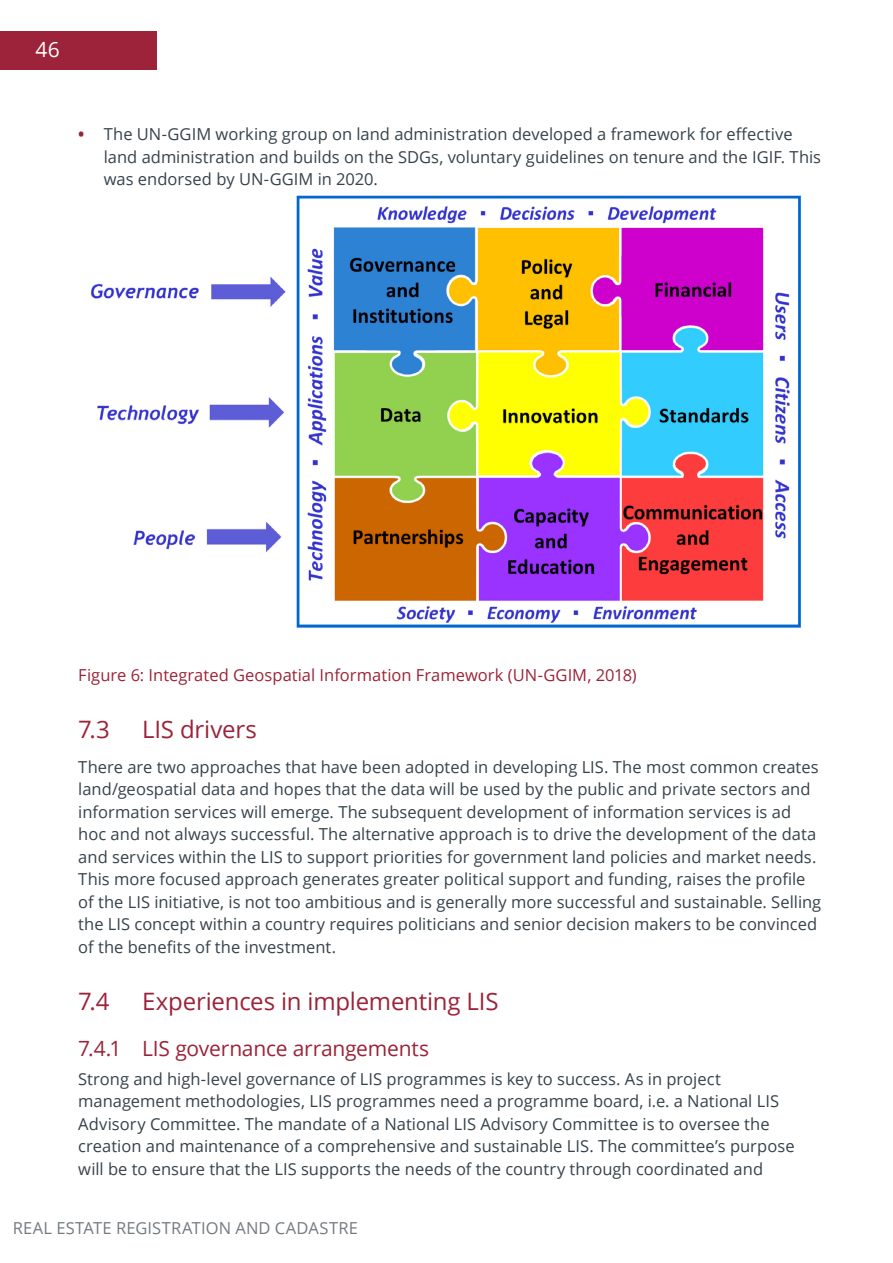
<style>
.page{position:relative;width:893px;height:1263px;background:#fff}
.page>*{position:absolute;margin:0;border:0;box-sizing:border-box;transform-origin:0 0}
.Heading_2{font:24px "Open Sans";letter-spacing:-.01em;color:#9c2339}
.Heading_3{font:21px "Open Sans";letter-spacing:-.01em;color:#9c2339}
.Body_Text{font:21px "Open Sans";color:#fff}
.Body_Text-2{font:16.5px/22.5px "Open Sans";color:#36424a}
.Heading_4_caption{font:16.5px "Open Sans";color:#9c2339}
.Publication_footer{font:16.5px "Open Sans";letter-spacing:.01em;color:#727b80}
.Body_Text-3{font:13.5px "Open Sans";color:#fff}
.s1{font-weight:700;color:#9c2339}
</style>
<div class="page">
<img style="left:91px;top:195px;width:710px;height:433px">
<div style="left:0;top:31px;width:157px;height:39px;background:#9c2339"></div>
<p class="Body_Text" style="left:35px;top:35px;width:26px">46</p>
<p class="Body_Text-3" style="left:35px;top:42px;width:14px">IP</p>
<p class="Body_Text-2" style="left:104px;top:123px;width:719px;text-indent:-26px"><span class="s1">•</span> The UN-GGIM working group on land administration developed a framework for effective land administration and builds on the SDGs, voluntary guidelines on tenure and the IGIF. This was endorsed by UN-GGIM in 2020.</p>
<p class="Heading_4_caption" style="left:78px;top:663px;width:560px">Figure 6: Integrated Geospatial Information Framework (UN-GGIM, 2018)</p>
<p class="Heading_2" style="left:78px;top:712px;width:33px">7.3</p>
<p class="Heading_2" style="left:142px;top:712px;width:116px">LIS drivers</p>
<p class="Body_Text-2" style="left:78px;top:755px;width:744px">There are two approaches that have been adopted in developing LIS. The most common creates land/geospatial data and hopes that the data will be used by the public and private sectors and information services will emerge. The subsequent development of information services is ad hoc and not always successful. The alternative approach is to drive the development of the data and services within the LIS to support priorities for government land policies and market needs.<br>This more focused approach generates greater political support and funding, raises the profile of the LIS initiative, is not too ambitious and is generally more successful and sustainable. Selling the LIS concept within a country requires politicians and senior decision makers to be convinced of the benefits of the investment.</p>
<p class="Heading_2" style="left:78px;top:985px;width:33px">7.4</p>
<p class="Heading_2" style="left:142px;top:985px;width:358px">Experiences in implementing LIS</p>
<p class="Heading_3" style="left:78px;top:1034px;width:352px">7.4.1 LIS governance arrangements</p>
<p class="Body_Text-2" style="left:78px;top:1067px;width:718px">Strong and high-level governance of LIS programmes is key to success. As in project management methodologies, LIS programmes need a programme board, i.e. a National LIS Advisory Committee. The mandate of a National LIS Advisory Committee is to oversee the creation and maintenance of a comprehensive and sustainable LIS. The committee’s purpose will be to ensure that the LIS supports the needs of the country through coordinated and</p>
<p class="Publication_footer" style="left:13px;top:1217px;width:347px">REAL ESTATE REGISTRATION AND CADASTRE</p>
</div>
